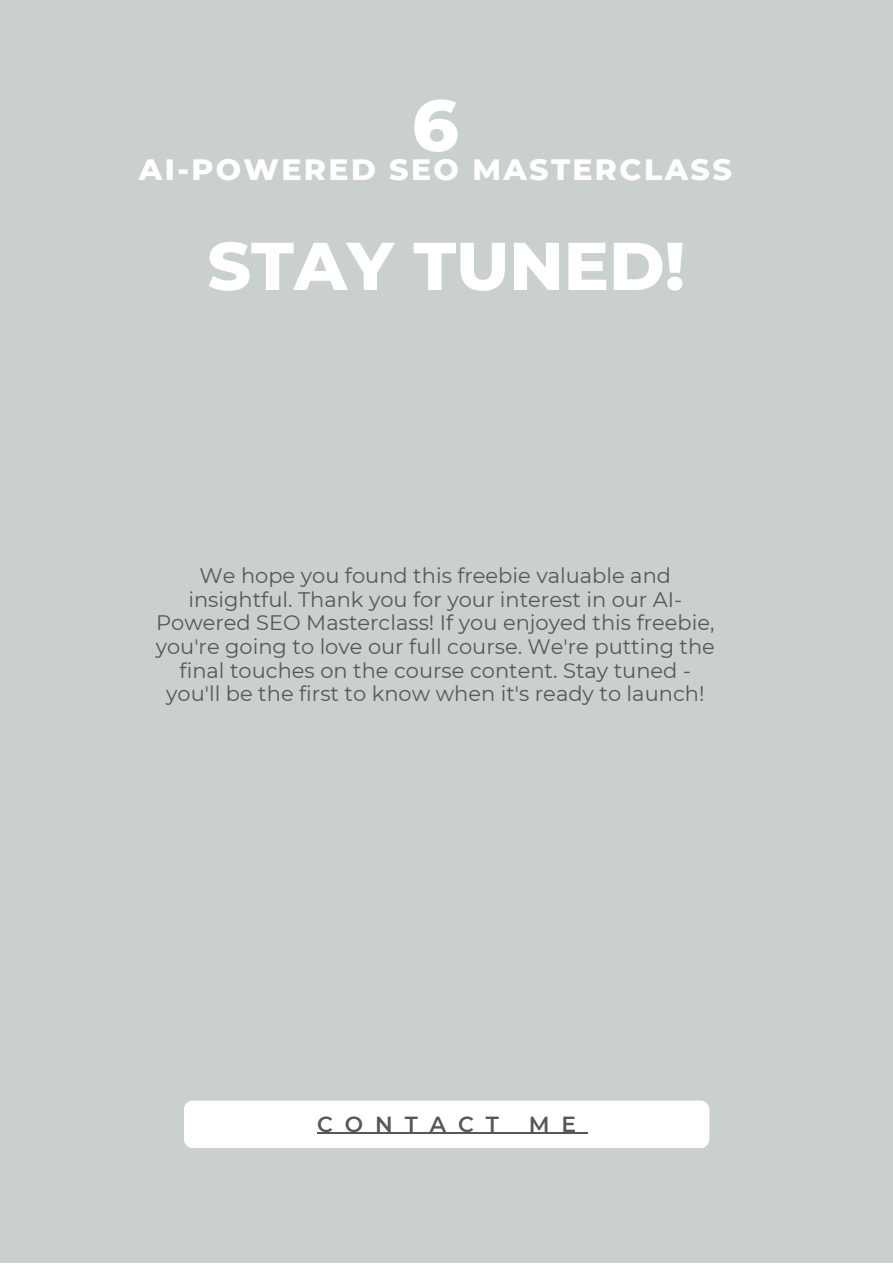
<style>
.page{position:relative;width:893px;height:1264px;background:#fff}
.page>*{position:absolute;margin:0;border:0;box-sizing:border-box;transform-origin:0 0}
.t1{font:800 72.15px "Montserrat";color:#fff}
.t2{font:800 67.5px "Montserrat";color:#fff}
.t3{font:800 30px "Montserrat";letter-spacing:.08em;color:#fff}
.t4{font:600 21.75px "Montserrat";letter-spacing:.545em;color:#575757}
.t5{font:21px/23.5px "Montserrat";color:#575757;text-align:center}
</style>
<div class="page">
<div style="left:0;top:0;width:892px;height:1262px;background:#cad1cd"></div>
<div style="left:184px;top:1100px;width:525px;height:48px;background:#fff;border-radius:9px"></div>
<hr style="left:317px;top:1132px;width:271px;height:1px;background:#575757">
<p class="t1" style="left:412px;top:81px;width:48px">6</p>
<p class="t3" style="left:139px;top:150px;width:594px">AI-POWERED SEO MASTERCLASS</p>
<p class="t2" style="left:207px;top:225px;width:479px">STAY TUNED!</p>
<p class="t5" style="left:156px;top:563px;width:560px">We hope you found this freebie valuable and insightful. Thank you for your interest in our AI-Powered SEO Masterclass! If you enjoyed this freebie, you're going to love our full course. We're putting the final touches on the course content. Stay tuned - you'll be the first to know when it's ready to launch!</p>
<p class="t4" style="left:317px;top:1110px;width:183px">CONTACT</p>
<p class="t4" style="left:528px;top:1110px;width:49px">M E</p>
</div>
